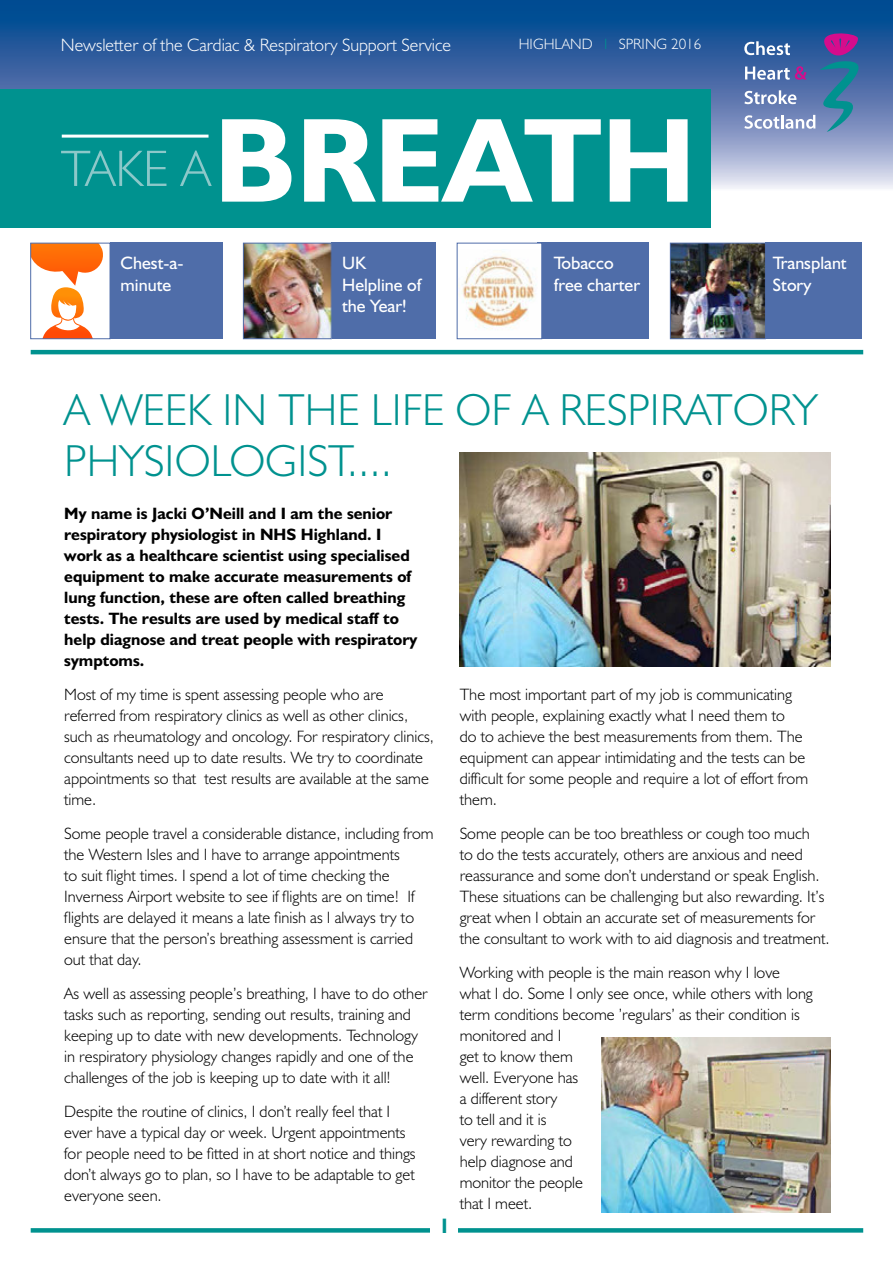
<style>
.page{position:relative;width:893px;height:1263px;background:#fff}
.page>*{position:absolute;margin:0;border:0;box-sizing:border-box;transform-origin:0 0}
.t1{font:700 120.6px "Humanist 521 BT";color:#fff}
.t2{font:300 51.45px "Humanist 521 BT";color:#8cc8c9}
.t3{font:300 45px/51px "Humanist 521 BT";color:#00928f}
.t4{font:700 21px "Humanist 521 BT";color:#00928f}
.t5{font:18px/21.6px "Humanist 521 BT";color:#fff}
.t6{font:300 18px "Humanist 521 BT";color:#fff}
.t7{font:300 16.5px/21px "Humanist 521 BT";color:#000}
.t8{font:700 16.5px/21px "Humanist 521 BT";color:#000}
.t9{font:700 15.45px "Humanist 521 BT";color:#fff}
.t10{font:300 15px "Humanist 521 BT";color:#fff}
.s1{color:#00928f}
</style>
<div class="page">
<div style="left:110px;top:243px;width:112px;height:96px;background:#4f6da9"></div>
<svg style="left:0;top:0;width:893px;height:191px;background:#3666a3"></svg>
<svg style="left:744px;top:33px;width:114px;height:99px;background:#5f79ad"></svg>
<svg style="left:32px;top:245px;width:71px;height:92px"></svg>
<div style="left:30px;top:243px;width:80px;height:96px;border:1px solid #4f6da9"></div>
<svg style="left:31px;top:1228px;width:832px;height:4px;background:#099592"></svg>
<hr style="left:31px;top:350px;width:832px;height:4px;background:#00928f">
<div style="left:537px;top:243px;width:112px;height:96px;background:#4f6da9"></div>
<div style="left:765px;top:243px;width:97px;height:96px;background:#4f6da9"></div>
<img style="left:672px;top:245px;width:92px;height:92px">
<div style="left:670px;top:243px;width:96px;height:96px;border:1px solid #4f6da9"></div>
<div style="left:457px;top:243px;width:85px;height:96px;background:#fff"></div>
<img style="left:459px;top:254px;width:77px;height:75px">
<div style="left:457px;top:243px;width:85px;height:96px;border:1px solid #4f6da9"></div>
<div style="left:0;top:89px;width:710px;height:139px;background:#00928f"></div>
<hr style="left:62px;top:135px;width:147px;height:3px;background:#fff">
<div style="left:431px;top:1216px;width:27px;height:47px;background:#fff"></div>
<img style="left:601px;top:1037px;width:229px;height:175px">
<img style="left:460px;top:453px;width:370px;height:213px">
<div style="left:331px;top:243px;width:104px;height:96px;background:#4f6da9"></div>
<img style="left:245px;top:245px;width:85px;height:92px">
<div style="left:243px;top:243px;width:89px;height:96px;border:1px solid #4f6da9"></div>
<p class="t6" style="left:61px;top:34px;width:392px">Newsletter of the Cardiac &amp; Respiratory Support Service</p>
<p class="t10" style="left:519px;top:35px;width:184px">HIGHLAND <span class="s1">I</span> SPRING 2016</p>
<h2 class="t2" style="left:61px;top:137px;width:151px">TAKE A</h2>
<h1 class="t1" style="left:214px;top:85px;width:483px">BREATH</h1>
<p class="t5" style="left:121px;top:252px;width:64px">Chest-a&shy;minute</p>
<p class="t5" style="left:773px;top:252px;width:75px">Transplant<br>Story</p>
<p class="t5" style="left:342px;top:252px;width:81px">UK<br>Helpline of the Year!</p>
<p class="t5" style="left:554px;top:252px;width:88px">Tobacco free charter</p>
<p class="t9" style="left:340px;top:305px;width:107px">OF THE YEAR!</p>
<h3 class="t3" style="left:64px;top:384px;width:755px">A WEEK IN THE LIFE OF A RESPIRATORY<br>PHYSIOLOGIST....</h3>
<p class="t8" style="left:64px;top:503px;width:355px">My name is Jacki O’Neill and I am the senior respiratory physiologist in NHS Highland. I work as a healthcare scientist using specialised equipment to make accurate measurements of lung function, these are often called breathing tests. The results are used by medical staff to help diagnose and treat people with respiratory symptoms.</p>
<p class="t7" style="left:64px;top:684px;width:371px">Most of my time is spent assessing people who are referred from respiratory clinics as well as other clinics, such as rheumatology and oncology. For respiratory clinics, consultants need up to date results. We try to coordinate appointments so that test results are available at the same time.</p>
<p class="t7" style="left:64px;top:822px;width:371px">Some people travel a considerable distance, including from the Western Isles and I have to arrange appointments<br>to suit flight times. I spend a lot of time checking the Inverness Airport website to see if flights are on time! If flights are delayed it means a late finish as I always try to ensure that the person’s breathing assessment is carried out that day.</p>
<p class="t7" style="left:64px;top:982px;width:365px">As well as assessing people’s breathing, I have to do other tasks such as reporting, sending out results, training and keeping up to date with new developments. Technology in respiratory physiology changes rapidly and one of the challenges of the job is keeping up to date with it all!</p>
<p class="t7" style="left:64px;top:1100px;width:353px">Despite the routine of clinics, I don’t really feel that I ever have a typical day or week. Urgent appointments for people need to be fitted in at short notice and things don’t always go to plan, so I have to be adaptable to get everyone seen.</p>
<p class="t4" style="left:439px;top:1212px;width:13px">1</p>
<p class="t7" style="left:460px;top:684px;width:350px">The most important part of my job is communicating with people, explaining exactly what I need them to<br>do to achieve the best measurements from them. The equipment can appear intimidating and the tests can be difficult for some people and require a lot of effort from them.</p>
<p class="t7" style="left:460px;top:822px;width:371px">Some people can be too breathless or cough too much<br>to do the tests accurately, others are anxious and need reassurance and some don’t understand or speak English.<br>These situations can be challenging but also rewarding. It’s great when I obtain an accurate set of measurements for the consultant to work with to aid diagnosis and treatment.</p>
<p class="t7" style="left:460px;top:961px;width:355px">Working with people is the main reason why I love what I do. Some I only see once, while others with long term conditions become ’regulars’ as their condition is monitored and I<br>get to know them<br>well. Everyone has<br>a different story<br>to tell and it is<br>very rewarding to<br>help diagnose and<br>monitor the people<br>that I meet.</p>
</div>
